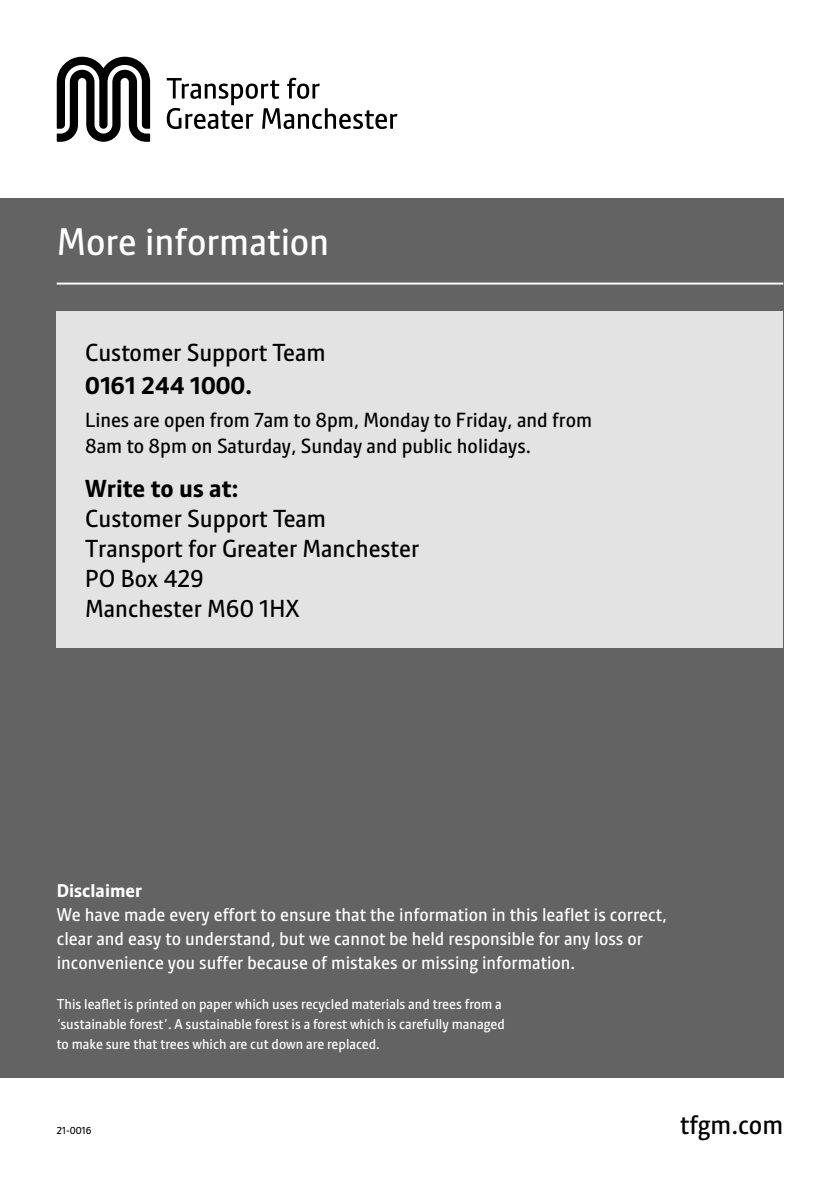
<style>
.page{position:relative;width:840px;height:1191px;background:#fff}
.page>*{position:absolute;margin:0;border:0;box-sizing:border-box;transform-origin:0 0}
.t1{font:37.6px "Pantograph Sans";color:#fff}
.t2{font:26px "Pantograph Sans";color:#000}
.t3{font:24px/30px "Pantograph Sans";color:#000}
.t4{font:700 24px "Pantograph Sans";color:#000}
.t5{font:20px/26px "Pantograph Sans";color:#000}
.t6{font:18px/24px "Pantograph Sans";color:#fff}
.t7{font:700 18px "Pantograph Sans";color:#fff}
.t8{font:14px/20px "Pantograph Sans";color:#fff}
.t9{font:10px "Pantograph Sans";color:#000}
</style>
<div class="page">
<svg style="left:57px;top:57px;width:340px;height:85px"></svg>
<div style="left:0;top:198px;width:782px;height:879px;background:#646363"></div>
<hr style="left:57px;top:282px;width:725px;height:2px;background:#fff">
<div style="left:57px;top:311px;width:725px;height:337px;background:#e3e3e3"></div>
<h1 class="t1" style="left:57px;top:219px;width:274px">More information</h1>
<h3 class="t3" style="left:85px;top:338px;width:242px">Customer Support Team</h3>
<h3 class="t4" style="left:85px;top:371px;width:169px">0161 244 1000.</h3>
<p class="t5" style="left:85px;top:407px;width:508px">Lines are open from 7am to 8pm, Monday to Friday, and from<br>8am to 8pm on Saturday, Sunday and public holidays.</p>
<h3 class="t4" style="left:85px;top:474px;width:155px">Write to us at:</h3>
<h3 class="t3" style="left:85px;top:503px;width:335px">Customer Support Team<br>Transport for Greater Manchester<br>PO Box 429<br>Manchester M60 1HX</h3>
<p class="t7" style="left:57px;top:879px;width:87px">Disclaimer</p>
<p class="t6" style="left:57px;top:902px;width:611px">We have made every effort to ensure that the information in this leaflet is correct, clear and easy to understand, but we cannot be held responsible for any loss or inconvenience you suffer because of mistakes or missing information.</p>
<p class="t8" style="left:57px;top:994px;width:449px">This leaflet is printed on paper which uses recycled materials and trees from a ‘sustainable forest’. A sustainable forest is a forest which is carefully managed to make sure that trees which are cut down are replaced.</p>
<p class="t9" style="left:57px;top:1124px;width:36px">21-0016</p>
<h2 class="t2" style="left:679px;top:1109px;width:104px">tfgm.com</h2>
</div>
